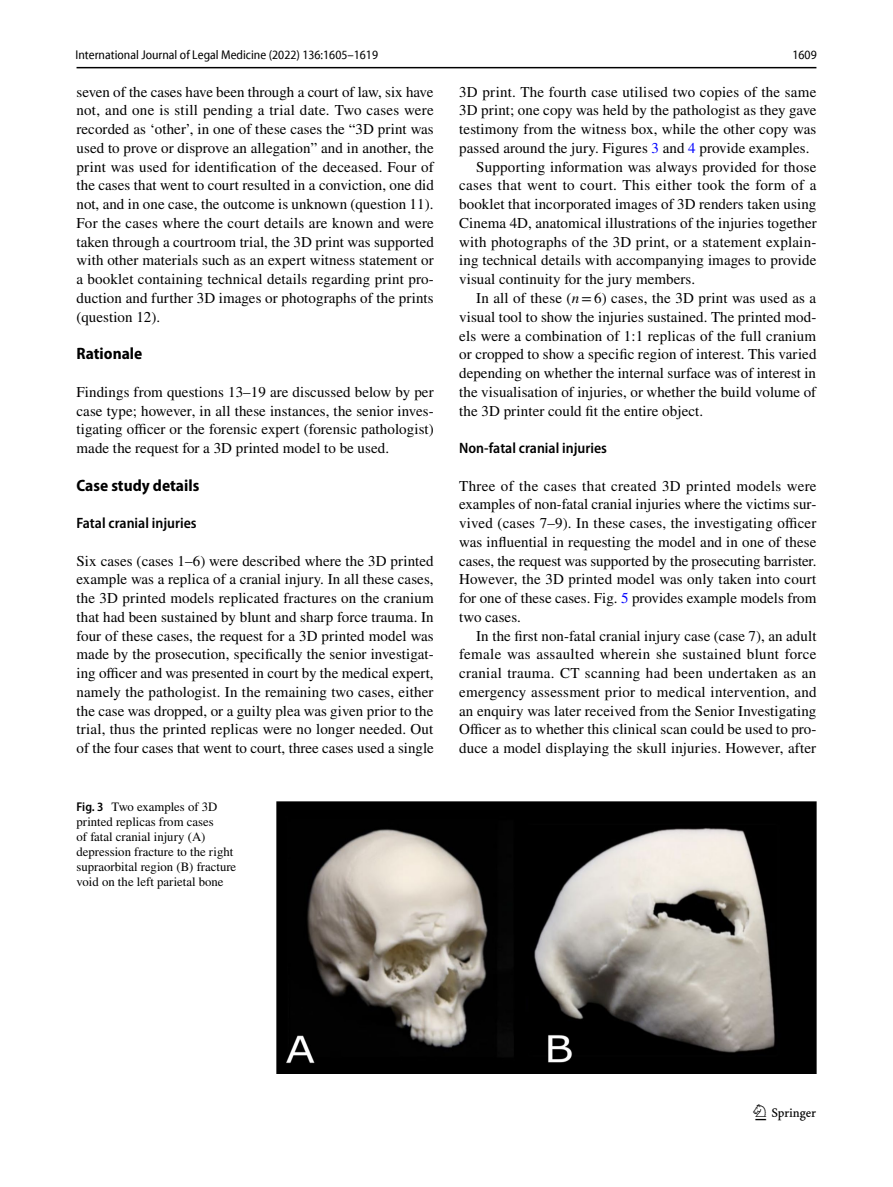
<style>
.page{position:relative;width:893px;height:1187px;background:#fff}
.page>*{position:absolute;margin:0;border:0;box-sizing:border-box;transform-origin:0 0}
.t1{font:22.5px "Springnew Regular 3";color:#000}
.t2{font:700 semi-condensed 16.5px "Myriad Pro";color:#000}
.t3{font:15px/18.8px "STIX";letter-spacing:.005em;color:#000;text-align:justify}
.t4{font:15px "STIX";letter-spacing:.025em;color:#000}
.t5{font:600 semi-condensed 15px "Myriad Pro";color:#000}
.t6{font:12.75px/15px "STIX";color:#000}
.t7{font:semi-condensed 12.75px "Myriad Pro Unic";color:#000}
.s1{font-family:"Myriad Pro";font-weight:600;font-stretch:semi-condensed}
.s2{color:#00f}
.s3{font-style:italic}
</style>
<div class="page">
<hr style="left:77px;top:67px;width:739px;height:1px;background:#000">
<img style="left:276px;top:801px;width:540px;height:272px">
<p class="t7" style="left:76px;top:50px;width:304px">International Journal of Legal Medicine (2022) 136:1605–1619</p>
<p class="t7" style="left:792px;top:50px;width:26px">1609</p>
<p class="t3" style="left:77px;top:83px;width:359px">seven of the cases have been through a court of law, six have not, and one is still pending a trial date. Two cases were recorded as ‘other’, in one of these cases the “3D print was used to prove or disprove an allegation” and in another, the print was used for identification of the deceased. Four of the cases that went to court resulted in a conviction, one did not, and in one case, the outcome is unknown (question 11).<br>For the cases where the court details are known and were taken through a courtroom trial, the 3D print was supported with other materials such as an expert witness statement or a booklet containing technical details regarding print pro&shy;duction and further 3D images or photographs of the prints (question 12).</p>
<p class="t2" style="left:77px;top:344px;width:67px">Rationale</p>
<p class="t3" style="left:77px;top:383px;width:359px">Findings from questions 13–19 are discussed below by per case type; however, in all these instances, the senior inves&shy;tigating officer or the forensic expert (forensic pathologist) made the request for a 3D printed model to be used.</p>
<p class="t2" style="left:77px;top:476px;width:124px">Case study details</p>
<p class="t5" style="left:77px;top:515px;width:122px">Fatal cranial injuries</p>
<p class="t3" style="left:77px;top:552px;width:359px">Six cases (cases 1–6) were described where the 3D printed example was a replica of a cranial injury. In all these cases, the 3D printed models replicated fractures on the cranium that had been sustained by blunt and sharp force trauma. In four of these cases, the request for a 3D printed model was made by the prosecution, specifically the senior investigat&shy;ing officer and was presented in court by the medical expert, namely the pathologist. In the remaining two cases, either the case was dropped, or a guilty plea was given prior to the trial, thus the printed replicas were no longer needed. Out of the four cases that went to court, three cases used a single</p>
<p class="t6" style="left:77px;top:799px;width:161px"><span class="s1">Fig. 3</span> Two examples of 3D printed replicas from cases<br>of fatal cranial injury (A) depression fracture to the right supraorbital region (B) fracture void on the left parietal bone</p>
<p class="t3" style="left:459px;top:83px;width:359px">3D print. The fourth case utilised two copies of the same</p>
<p class="t3" style="left:459px;top:102px;width:359px">3D print; one copy was held by the pathologist as they gave</p>
<p class="t3" style="left:459px;top:121px;width:359px">testimony from the witness box, while the other copy was</p>
<p class="t3" style="left:459px;top:139px;width:352px">passed around the jury. Figures <span class="s2">3</span> and <span class="s2">4</span> provide examples.</p>
<p class="t3" style="left:476px;top:158px;width:342px">Supporting information was always provided for those</p>
<p class="t4" style="left:459px;top:175px;width:359px">cases that went to court. This either took the form of a</p>
<p class="t3" style="left:459px;top:196px;width:359px">booklet that incorporated images of 3D renders taken using</p>
<p class="t3" style="left:459px;top:214px;width:359px">Cinema 4D, anatomical illustrations of the injuries together</p>
<p class="t3" style="left:459px;top:233px;width:359px">with photographs of the 3D print, or a statement explain-</p>
<p class="t3" style="left:459px;top:252px;width:359px">ing technical details with accompanying images to provide</p>
<p class="t3" style="left:459px;top:271px;width:238px">visual continuity for the jury members.</p>
<p class="t3" style="left:476px;top:289px;width:341px">In all of these (<span class="s3">n</span>=6) cases, the 3D print was used as a</p>
<p class="t3" style="left:459px;top:308px;width:359px">visual tool to show the injuries sustained. The printed mod-</p>
<p class="t3" style="left:459px;top:327px;width:359px">els were a combination of 1:1 replicas of the full cranium</p>
<p class="t3" style="left:459px;top:346px;width:359px">or cropped to show a specific region of interest. This varied</p>
<p class="t3" style="left:459px;top:364px;width:358px">depending on whether the internal surface was of interest in</p>
<p class="t3" style="left:459px;top:383px;width:358px">the visualisation of injuries, or whether the build volume of</p>
<p class="t3" style="left:459px;top:402px;width:245px">the 3D printer could fit the entire object.</p>
<p class="t5" style="left:459px;top:440px;width:149px">Non‑fatal cranial injuries</p>
<p class="t3" style="left:459px;top:477px;width:359px">Three of the cases that created 3D printed models were examples of non-fatal cranial injuries where the victims sur&shy;vived (cases 7–9). In these cases, the investigating officer was influential in requesting the model and in one of these cases, the request was supported by the prosecuting barrister.<br>However, the 3D printed model was only taken into court for one of these cases. Fig. <span class="s2">5</span> provides example models from two cases.</p>
<p class="t3" style="left:459px;top:627px;width:359px;text-indent:17px">In the first non-fatal cranial injury case (case 7), an adult female was assaulted wherein she sustained blunt force cranial trauma. CT scanning had been undertaken as an emergency assessment prior to medical intervention, and an enquiry was later received from the Senior Investigating Officer as to whether this clinical scan could be used to pro&shy;duce a model displaying the skull injuries. However, after</p>
<h1 class="t1" style="left:755px;top:1104px;width:62px">1 3</h1>
</div>
